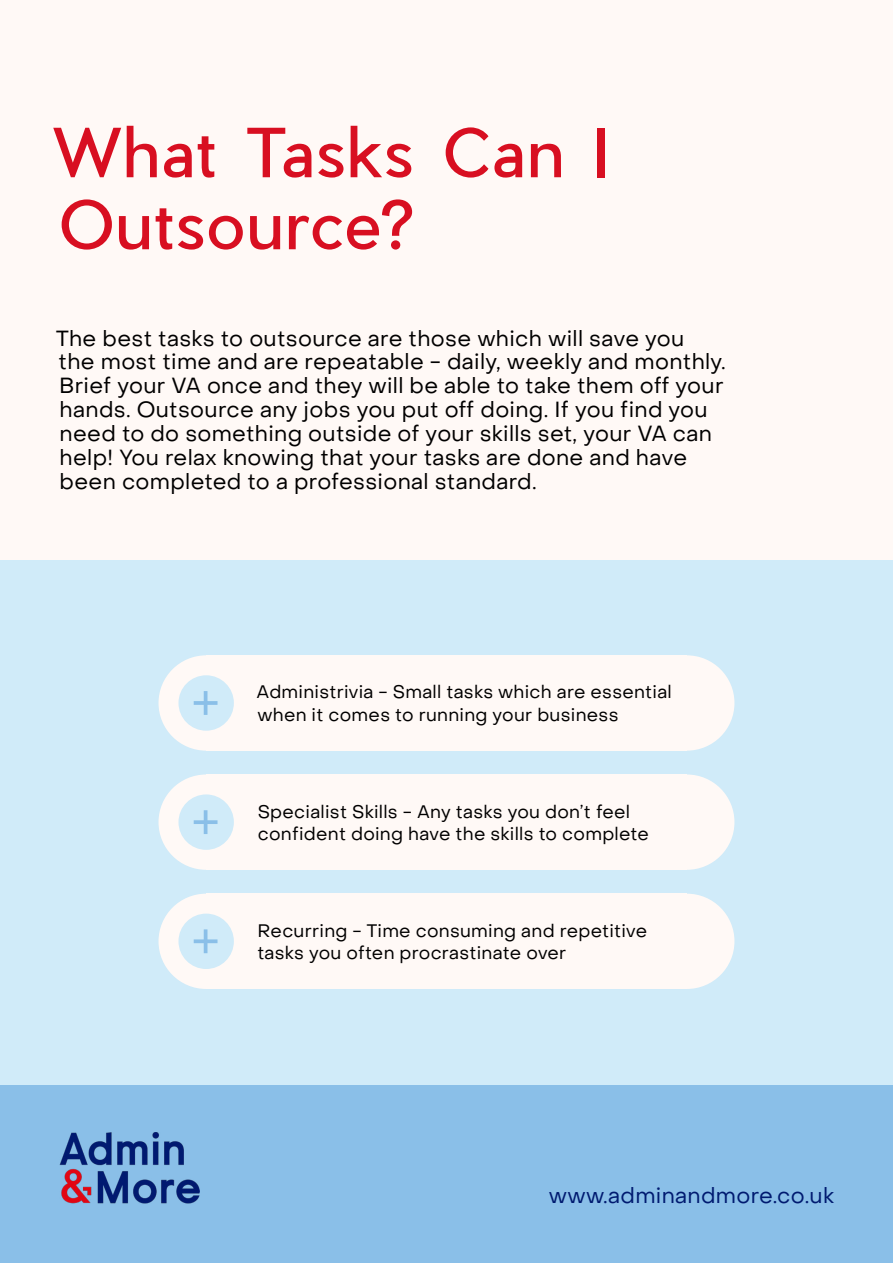
<style>
.page{position:relative;width:893px;height:1263px;background:#fff}
.page>*{position:absolute;margin:0;border:0;box-sizing:border-box;transform-origin:0 0}
.t1{font:66px/72px "Pier Sans";letter-spacing:.025em;color:#d80f21}
.t2{font:21.75px/23.9px "Object Sans";letter-spacing:.015em;color:#000}
.t3{font:21.75px "Object Sans";letter-spacing:.015em;color:#001a70}
.t4{font:18px/22.5px "Object Sans";letter-spacing:.015em;color:#000}
</style>
<div class="page">
<div style="left:0;top:0;width:893px;height:560px;background:#fff9f6"></div>
<div style="left:0;top:1084px;width:893px;height:179px;background:#8abfe8"></div>
<div style="left:0;top:560px;width:893px;height:524px;background:#d0ebf9"></div>
<div style="left:206px;top:655px;width:481px;height:96px;background:#fff9f6"></div>
<div style="left:159px;top:655px;width:95px;height:96px;background:#fff9f6;border-radius:50%"></div>
<div style="left:639px;top:655px;width:95px;height:96px;background:#fff9f6;border-radius:50%"></div>
<div style="left:178px;top:675px;width:56px;height:56px;background:#d0ebf9;border-radius:50%"></div>
<div style="left:206px;top:774px;width:481px;height:96px;background:#fff9f6"></div>
<div style="left:159px;top:774px;width:95px;height:96px;background:#fff9f6;border-radius:50%"></div>
<div style="left:639px;top:774px;width:95px;height:96px;background:#fff9f6;border-radius:50%"></div>
<div style="left:178px;top:794px;width:56px;height:56px;background:#d0ebf9;border-radius:50%"></div>
<div style="left:206px;top:894px;width:481px;height:95px;background:#fff9f6"></div>
<div style="left:159px;top:894px;width:95px;height:95px;background:#fff9f6;border-radius:50%"></div>
<div style="left:639px;top:894px;width:95px;height:95px;background:#fff9f6;border-radius:50%"></div>
<div style="left:178px;top:914px;width:56px;height:55px;background:#d0ebf9;border-radius:50%"></div>
<hr style="left:204px;top:691px;width:3px;height:24px;background:#8abfe8">
<hr style="left:194px;top:701px;width:24px;height:4px;background:#8abfe8">
<hr style="left:204px;top:810px;width:3px;height:24px;background:#8abfe8">
<svg style="left:194px;top:820px;width:24px;height:4px"></svg>
<hr style="left:204px;top:929px;width:3px;height:24px;background:#8abfe8">
<svg style="left:194px;top:939px;width:24px;height:4px"></svg>
<img style="left:60px;top:1133px;width:139px;height:70px">
<h1 class="t1" style="left:53px;top:117px;width:556px">What Tasks Can I<br>Outsource?</h1>
<p class="t2" style="left:56px;top:326px;width:671px">The best tasks to outsource are those which will save you the most time and are repeatable - daily, weekly and monthly.<br>Brief your VA once and they will be able to take them off your hands. Outsource any jobs you put off doing. If you find you need to do something outside of your skills set, your VA can help! You relax knowing that your tasks are done and have been completed to a professional standard.</p>
<p class="t4" style="left:257px;top:681px;width:417px">Administrivia - Small tasks which are essential when it comes to running your business</p>
<p class="t4" style="left:258px;top:800px;width:393px">Specialist Skills - Any tasks you don’t feel confident doing have the skills to complete</p>
<p class="t4" style="left:257px;top:919px;width:391px">Recurring - Time consuming and repetitive tasks you often procrastinate over</p>
<p class="t3" style="left:549px;top:1182px;width:287px">www.adminandmore.co.uk</p>
</div>
